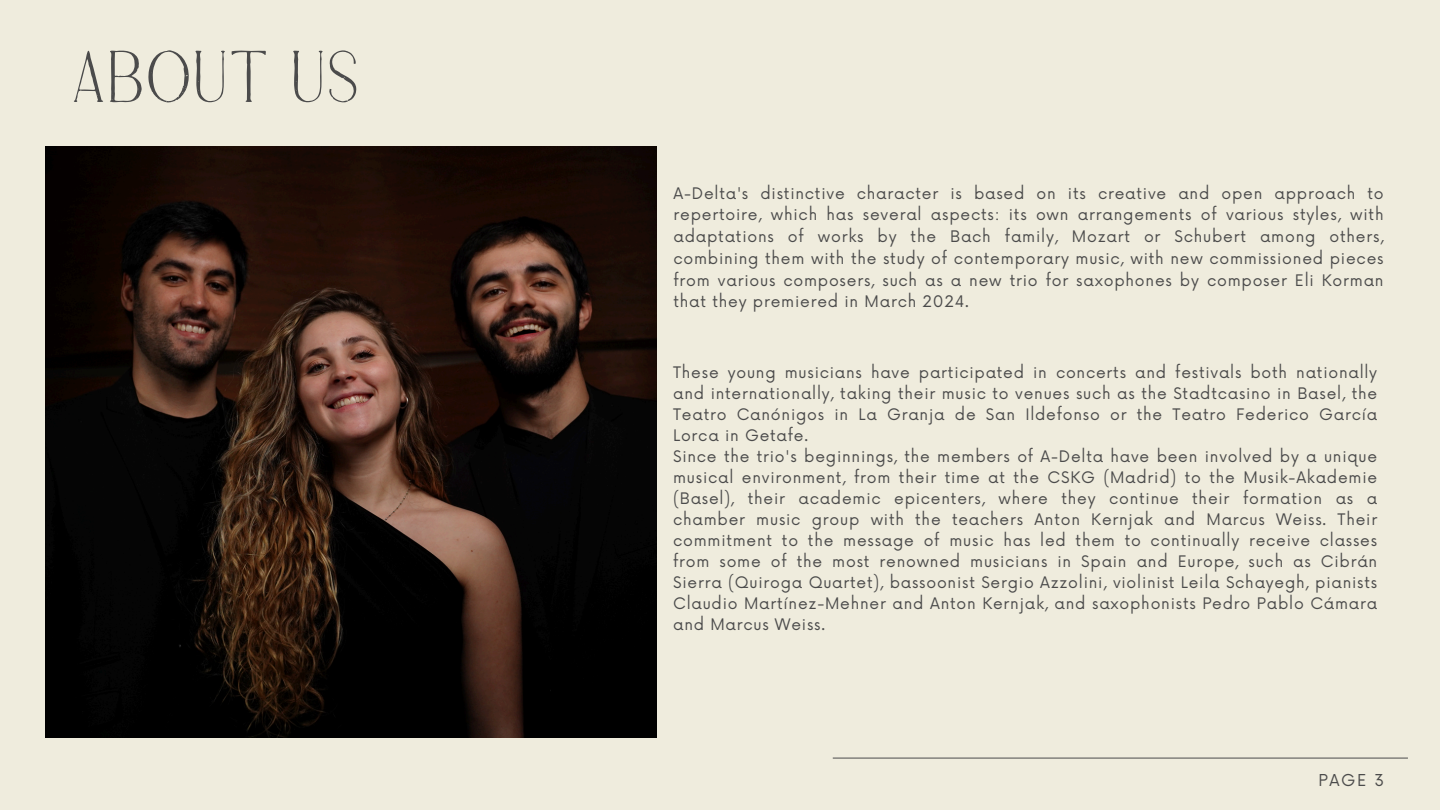
<style>
.page{position:relative;width:1440px;height:810px;background:#efecdd}
.page>*{position:absolute;margin:0;border:0;box-sizing:border-box;transform-origin:0 0}
.t1{font:73.2px "Stolen Love Rough";letter-spacing:.025em;color:#4b4b4b}
.t2{font:16px "Now";color:#4b4b4b}
.t3{font:15.5px/21px "Now";letter-spacing:.05em;color:#4b4b4b;text-align:justify}
</style>
<div class="page">
<hr style="left:833px;top:758px;width:575px;height:1px;background:#4b4b4b">
<img style="left:45px;top:146px;width:611px;height:591px">
<p class="t1" style="left:72px;top:45px;width:289px">ABOUT US</p>
<p class="t3" style="left:673px;top:183px;width:712px;line-height:21.8px">A-Delta's distinctive character is based on its creative and open approach to repertoire, which has several aspects: its own arrangements of various styles, with adaptations of works by the Bach family, Mozart or Schubert among others, combining them with the study of contemporary music, with new commissioned pieces from various composers, such as a new trio for saxophones by composer Eli Korman that they premiered in March 2024.</p>
<p class="t3" style="left:673px;top:362px;width:706px">These young musicians have participated in concerts and festivals both nationally and internationally, taking their music to venues such as the Stadtcasino in Basel, the Teatro Canónigos in La Granja de San Ildefonso or the Teatro Federico García Lorca in Getafe.</p>
<h2 class="t3" style="left:673px;top:446px;width:706px">Since the trio's beginnings, the members of A-Delta have been involved by a unique musical environment, from their time at the CSKG (Madrid) to the Musik-Akademie (Basel), their academic epicenters, where they continue their formation as a chamber music group with the teachers Anton Kernjak and Marcus Weiss. Their commitment to the message of music has led them to continually receive classes from some of the most renowned musicians in Spain and Europe, such as Cibrán Sierra (Quiroga Quartet), bassoonist Sergio Azzolini, violinist Leila Schayegh, pianists Claudio Martínez-Mehner and Anton Kernjak, and saxophonists Pedro Pablo Cámara and Marcus Weiss.</h2>
<p class="t2" style="left:1319px;top:771px;width:67px">PAGE 3</p>
</div>
